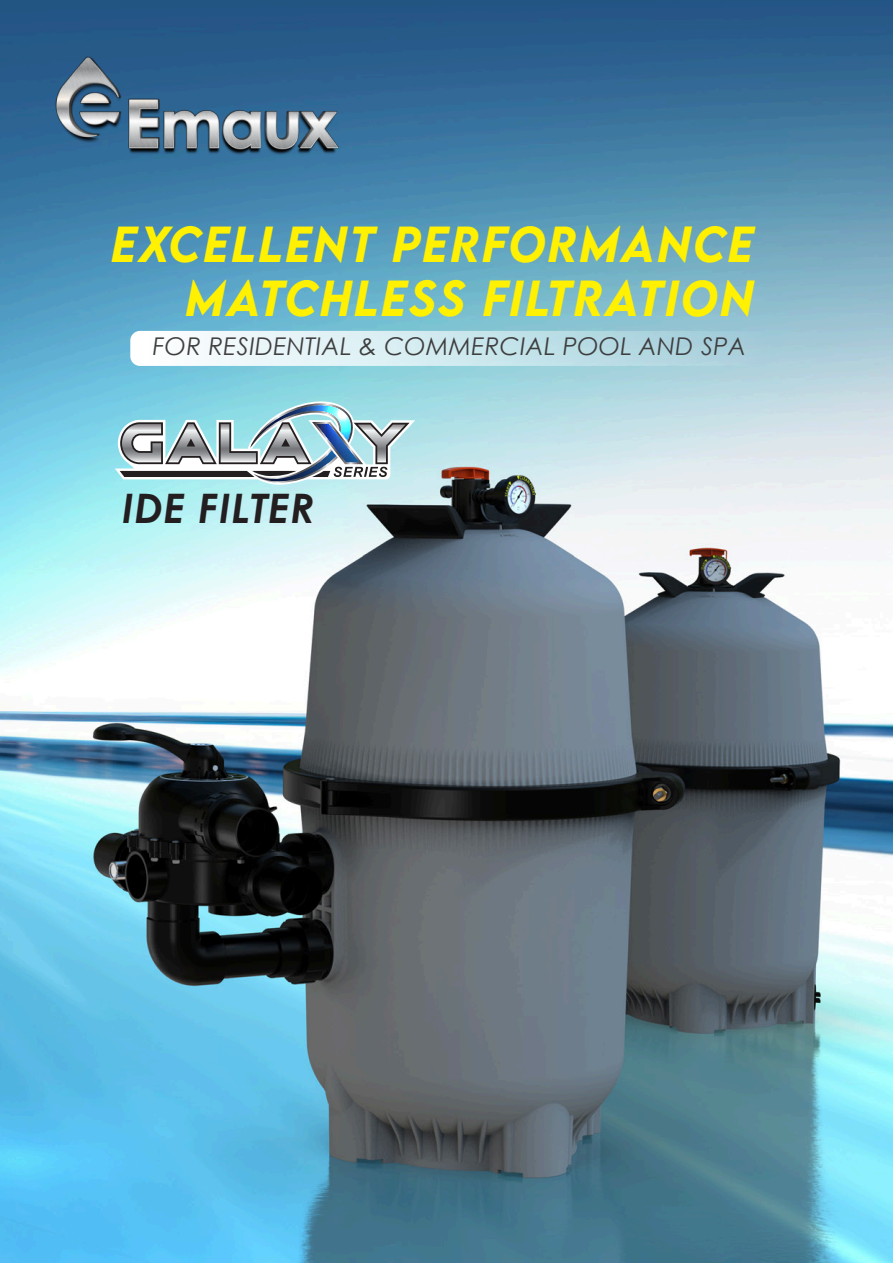
<style>
.page{position:relative;width:893px;height:1263px;background:#fff}
.page>*{position:absolute;margin:0;border:0;box-sizing:border-box;transform-origin:0 0}
.t1{font:italic 500 45px/54.2px "LEMONMILK";letter-spacing:.05em;color:#fff101;text-align:right}
.t2{font:italic 700 40.65px "Century Gothic";letter-spacing:.025em;color:#231f20}
.t3{font:italic 24.45px "Century Gothic";letter-spacing:.01em;color:#3e3e3f}
</style>
<div class="page">
<img style="left:0;top:0;width:893px;height:1263px">
<svg style="left:130px;top:331px;width:647px;height:35px"></svg>
<svg style="left:115px;top:401px;width:300px;height:84px"></svg>
<img style="left:44px;top:22px;width:310px;height:174px">
<p class="t1" style="left:111px;top:217px;width:644px">EXCELLENT PERFORMANCE<br>MATCHLESS FiLTRATiON</p>
<p class="t3" style="left:153px;top:329px;width:595px">FOR RESIDENTIAL &amp; COMMERCIAL POOL AND SPA</p>
<p class="t2" style="left:122px;top:478px;width:194px">IDE FILTER</p>
</div>
